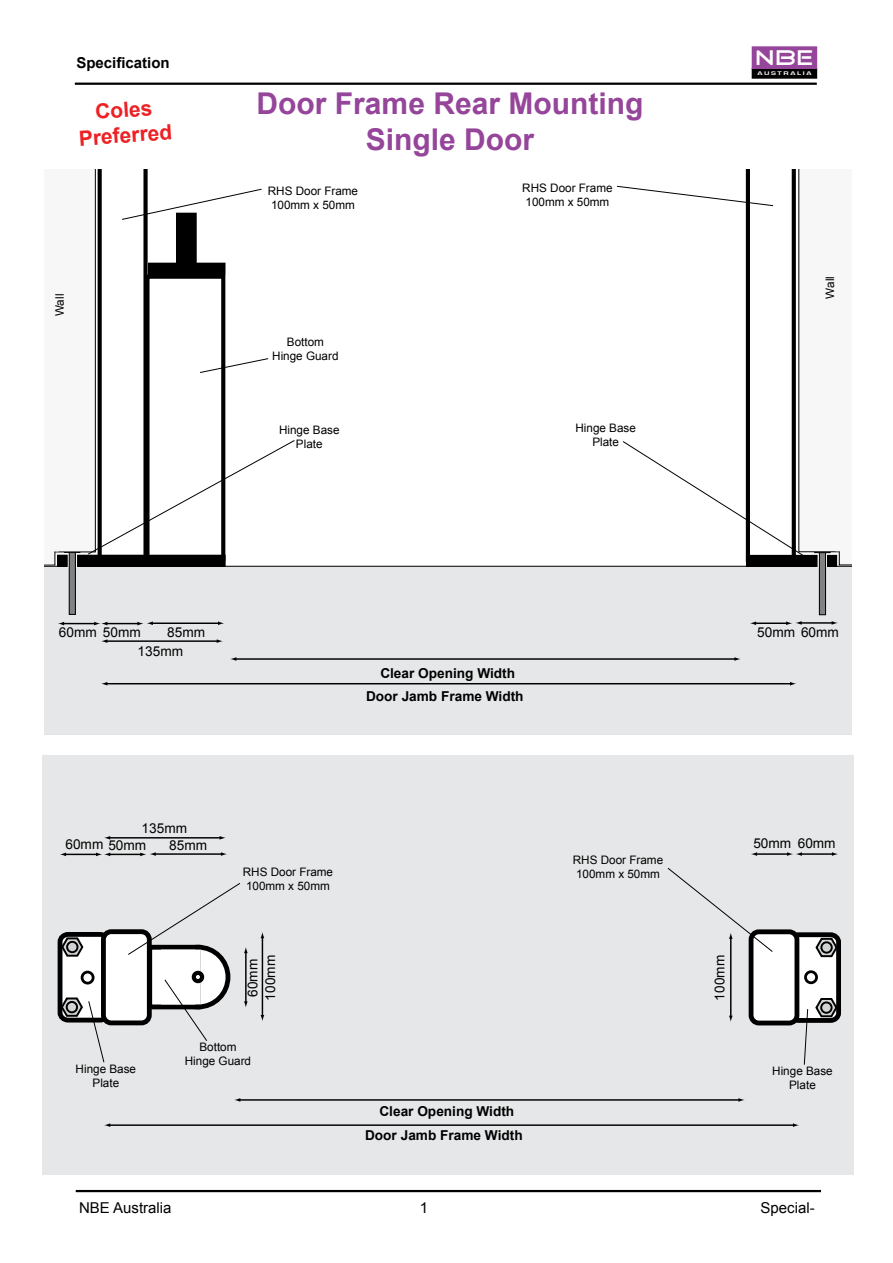
<style>
.page{position:relative;width:893px;height:1263px;background:#fff}
.page>*{position:absolute;margin:0;border:0;box-sizing:border-box;transform-origin:0 0}
.t1{font:700 30px/36px "Arial";color:#95459a;text-align:center}
.t2{font:21.6px "Good Times";color:#fff;scale:1.1 1}
.t3{font:700 21px/25.2px "Arial";color:#ed2024;text-align:center}
.t4{font:15px "Arial";color:#000}
.t5{font:700 15px "Arial";color:#000}
.t6{font:700 13.65px/23.4px "Arial";color:#000;text-align:center}
.t7{font:13.65px/17.5px "Arial";color:#000}
.t8{font:11.7px/14.1px "Arial";color:#000;text-align:center}
.t9{font:700 5.4px "Eurostile";letter-spacing:.2em;color:#fff;scale:1.5 1}
</style>
<div class="page">
<div style="left:44px;top:566px;width:808px;height:169px;background:#e6e7e8"></div>
<div style="left:57px;top:555px;width:169px;height:12px;border:1px solid #000"></div>
<div style="left:68px;top:547px;width:9px;height:21px;border:1px solid #fff"></div>
<div style="left:746px;top:555px;width:91px;height:12px;border:1px solid #000"></div>
<div style="left:818px;top:546px;width:9px;height:21px;border:1px solid #fff"></div>
<hr style="left:235px;top:658px;width:501px;height:2px;background:#000">
<svg style="left:734px;top:657px;width:7px;height:4px"></svg>
<svg style="left:230px;top:657px;width:6px;height:4px"></svg>
<hr style="left:106px;top:683px;width:685px;height:1px;background:#000">
<svg style="left:790px;top:682px;width:6px;height:3px"></svg>
<svg style="left:101px;top:682px;width:6px;height:3px"></svg>
<hr style="left:755px;top:622px;width:32px;height:2px;background:#000">
<svg style="left:750px;top:621px;width:6px;height:4px"></svg>
<hr style="left:152px;top:622px;width:67px;height:2px;background:#000">
<svg style="left:218px;top:621px;width:6px;height:4px"></svg>
<hr style="left:106px;top:640px;width:112px;height:2px;background:#000">
<svg style="left:217px;top:639px;width:6px;height:4px"></svg>
<svg style="left:101px;top:639px;width:6px;height:4px"></svg>
<hr style="left:106px;top:623px;width:33px;height:1px;background:#000">
<svg style="left:137px;top:621px;width:16px;height:4px"></svg>
<hr style="left:800px;top:622px;width:33px;height:2px;background:#000">
<svg style="left:832px;top:621px;width:6px;height:4px"></svg>
<svg style="left:786px;top:621px;width:16px;height:4px"></svg>
<hr style="left:63px;top:623px;width:32px;height:1px;background:#000">
<svg style="left:94px;top:622px;width:13px;height:3px"></svg>
<svg style="left:58px;top:622px;width:6px;height:3px"></svg>
<div style="left:69px;top:544px;width:6px;height:70px;background:#808284"></div>
<div style="left:69px;top:543px;width:7px;height:72px;border:1px solid #000"></div>
<div style="left:819px;top:544px;width:6px;height:71px;background:#808284"></div>
<div style="left:819px;top:544px;width:7px;height:71px;border:1px solid #000"></div>
<svg style="left:616px;top:169px;width:236px;height:396px"></svg>
<svg style="left:44px;top:169px;width:251px;height:396px"></svg>
<div style="left:43px;top:755px;width:810px;height:420px;background:#e6e7e8"></div>
<div style="left:168px;top:947px;width:60px;height:60px;background:#fff;border-radius:50%"></div>
<div style="left:166px;top:945px;width:64px;height:64px;border:5px solid #000;border-radius:50%"></div>
<div style="left:150px;top:947px;width:48px;height:60px;background:#fff"></div>
<div style="left:147px;top:945px;width:54px;height:64px;border:5px solid #000"></div>
<div style="left:162px;top:950px;width:38px;height:54px;background:#fff"></div>
<div style="left:161px;top:949px;width:40px;height:55px;border:1px solid #fff"></div>
<div style="left:192px;top:971px;width:12px;height:12px;border:4px solid #000;border-radius:50%"></div>
<hr style="left:109px;top:1124px;width:685px;height:2px;background:#000">
<svg style="left:793px;top:1123px;width:6px;height:4px"></svg>
<svg style="left:104px;top:1123px;width:6px;height:4px"></svg>
<hr style="left:756px;top:853px;width:32px;height:2px;background:#000">
<svg style="left:751px;top:852px;width:6px;height:4px"></svg>
<hr style="left:245px;top:952px;width:2px;height:50px;background:#000">
<svg style="left:244px;top:1001px;width:4px;height:6px"></svg>
<hr style="left:730px;top:937px;width:1px;height:80px;background:#000">
<svg style="left:729px;top:1016px;width:4px;height:6px"></svg>
<hr style="left:262px;top:937px;width:1px;height:79px;background:#000">
<svg style="left:261px;top:1015px;width:3px;height:6px"></svg>
<svg style="left:261px;top:932px;width:3px;height:6px"></svg>
<hr style="left:155px;top:853px;width:67px;height:2px;background:#000">
<svg style="left:221px;top:852px;width:6px;height:4px"></svg>
<hr style="left:109px;top:837px;width:112px;height:1px;background:#000">
<svg style="left:220px;top:836px;width:6px;height:4px"></svg>
<svg style="left:104px;top:836px;width:6px;height:4px"></svg>
<hr style="left:109px;top:854px;width:33px;height:1px;background:#000">
<svg style="left:140px;top:852px;width:16px;height:4px"></svg>
<hr style="left:239px;top:1099px;width:501px;height:2px;background:#000">
<svg style="left:738px;top:1098px;width:7px;height:4px"></svg>
<svg style="left:234px;top:1098px;width:6px;height:4px"></svg>
<div style="left:790px;top:935px;width:49px;height:85px;background:#fff;border-radius:8px"></div>
<div style="left:788px;top:932px;width:53px;height:91px;border:5px solid #000;border-radius:8px"></div>
<div style="left:804px;top:970px;width:14px;height:14px;border:3px solid #000;border-radius:50%"></div>
<div style="left:60px;top:934px;width:48px;height:86px;background:#fff;border-radius:8px"></div>
<div style="left:58px;top:932px;width:53px;height:90px;border:5px solid #000;border-radius:8px"></div>
<div style="left:81px;top:971px;width:14px;height:13px;border:3px solid #000;border-radius:50%"></div>
<div style="left:751px;top:932px;width:46px;height:91px;background:#fff;border-radius:8px"></div>
<div style="left:749px;top:929px;width:50px;height:96px;border:5px solid #000;border-radius:8px"></div>
<div style="left:103px;top:932px;width:46px;height:91px;background:#fff;border-radius:8px"></div>
<div style="left:101px;top:929px;width:51px;height:96px;border:5px solid #000;border-radius:8px"></div>
<hr style="left:801px;top:853px;width:32px;height:2px;background:#000">
<svg style="left:832px;top:852px;width:6px;height:4px"></svg>
<svg style="left:787px;top:852px;width:15px;height:4px"></svg>
<hr style="left:65px;top:854px;width:32px;height:1px;background:#000">
<svg style="left:96px;top:852px;width:14px;height:4px"></svg>
<svg style="left:60px;top:852px;width:6px;height:4px"></svg>
<svg style="left:60px;top:936px;width:25px;height:22px"></svg>
<div style="left:67px;top:942px;width:10px;height:10px;background:#d1d3d4;border-radius:50%"></div>
<div style="left:66px;top:941px;width:12px;height:12px;border:2px solid #000;border-radius:50%"></div>
<svg style="left:814px;top:937px;width:25px;height:21px"></svg>
<div style="left:821px;top:942px;width:11px;height:11px;background:#d1d3d4;border-radius:50%"></div>
<div style="left:820px;top:941px;width:13px;height:13px;border:2px solid #000;border-radius:50%"></div>
<svg style="left:814px;top:997px;width:25px;height:21px"></svg>
<div style="left:821px;top:1002px;width:11px;height:11px;background:#d1d3d4;border-radius:50%"></div>
<div style="left:820px;top:1001px;width:12px;height:13px;border:2px solid #000;border-radius:50%"></div>
<svg style="left:667px;top:867px;width:106px;height:85px;background:#dedfe0"></svg>
<svg style="left:127px;top:882px;width:121px;height:73px;background:#d6d7d8"></svg>
<svg style="left:60px;top:996px;width:45px;height:67px;background:#bcbcbd"></svg>
<svg style="left:803px;top:1009px;width:5px;height:56px"></svg>
<svg style="left:164px;top:979px;width:44px;height:63px"></svg>
<hr style="left:76px;top:1190px;width:745px;height:2px;background:#000">
<hr style="left:75px;top:83px;width:742px;height:2px;background:#000">
<div style="left:752px;top:68px;width:65px;height:10px;background:#000"></div>
<div style="left:752px;top:68px;width:65px;height:10px;border:1px solid #000"></div>
<div style="left:752px;top:47px;width:65px;height:21px;background:#95459a"></div>
<p class="t5" style="left:76px;top:54px;width:95px">Specification</p>
<h2 class="t2" style="left:755px;top:48px;width:55px">nbe</h2>
<p class="t9" style="left:757px;top:70px;width:38px">AUSTRALIA</p>
<h3 class="t3" style="left:76px;top:101px;width:95px;rotate:-4deg">Coles<br>Preferred</h3>
<p class="t8" style="left:53px;top:316px;width:24px;rotate:-90deg">Wall</p>
<h1 class="t1" style="left:257px;top:85px;width:388px">Door Frame Rear Mounting<br>Single Door</h1>
<p class="t8" style="left:268px;top:184px;width:92px;text-align:left">RHS Door Frame<br>100mm x 50mm</p>
<p class="t8" style="left:272px;top:335px;width:68px">Bottom<br>Hinge Guard</p>
<p class="t8" style="left:279px;top:423px;width:62px">Hinge Base<br>Plate</p>
<p class="t8" style="left:522px;top:181px;width:92px;text-align:left">RHS Door Frame<br>100mm x 50mm</p>
<p class="t8" style="left:575px;top:421px;width:62px">Hinge Base<br>Plate</p>
<p class="t8" style="left:823px;top:299px;width:24px;rotate:-90deg">Wall</p>
<p class="t7" style="left:59px;top:623px;width:83px">60mm 50mm</p>
<p class="t7" style="left:757px;top:624px;width:83px">50mm 60mm</p>
<p class="t7" style="left:138px;top:642px;width:47px">135mm</p>
<p class="t7" style="left:167px;top:623px;width:39px">85mm</p>
<p class="t6" style="left:366px;top:661px;width:159px">Clear Opening Width<br>Door Jamb Frame Width</p>
<p class="t7" style="left:142px;top:819px;width:47px">135mm</p>
<p class="t7" style="left:65px;top:836px;width:82px">60mm 50mm</p>
<p class="t7" style="left:169px;top:836px;width:39px">85mm</p>
<p class="t8" style="left:573px;top:853px;width:92px">RHS Door Frame</p>
<p class="t8" style="left:243px;top:864px;width:92px">RHS Door Frame</p>
<p class="t8" style="left:576px;top:867px;width:85px">100mm x 50mm</p>
<p class="t8" style="left:246px;top:878px;width:85px">100mm x 50mm</p>
<p class="t8" style="left:76px;top:1062px;width:62px">Hinge Base<br>Plate</p>
<p class="t7" style="left:244px;top:1000px;width:47px;rotate:-90deg">60mm<br>100mm</p>
<p class="t7" style="left:711px;top:1000px;width:47px;rotate:-90deg">100mm</p>
<p class="t8" style="left:185px;top:1040px;width:68px">Bottom<br>Hinge Guard</p>
<p class="t6" style="left:365px;top:1099px;width:159px;line-height:24.3px">Clear Opening Width<br>Door Jamb Frame Width</p>
<p class="t7" style="left:753px;top:834px;width:84px">50mm 60mm</p>
<p class="t8" style="left:772px;top:1064px;width:62px">Hinge Base<br>Plate</p>
<p class="t4" style="left:79px;top:1200px;width:94px">NBE Australia</p>
<p class="t4" style="left:420px;top:1200px;width:10px">1</p>
<p class="t4" style="left:760px;top:1200px;width:56px">Special-</p>
</div>
